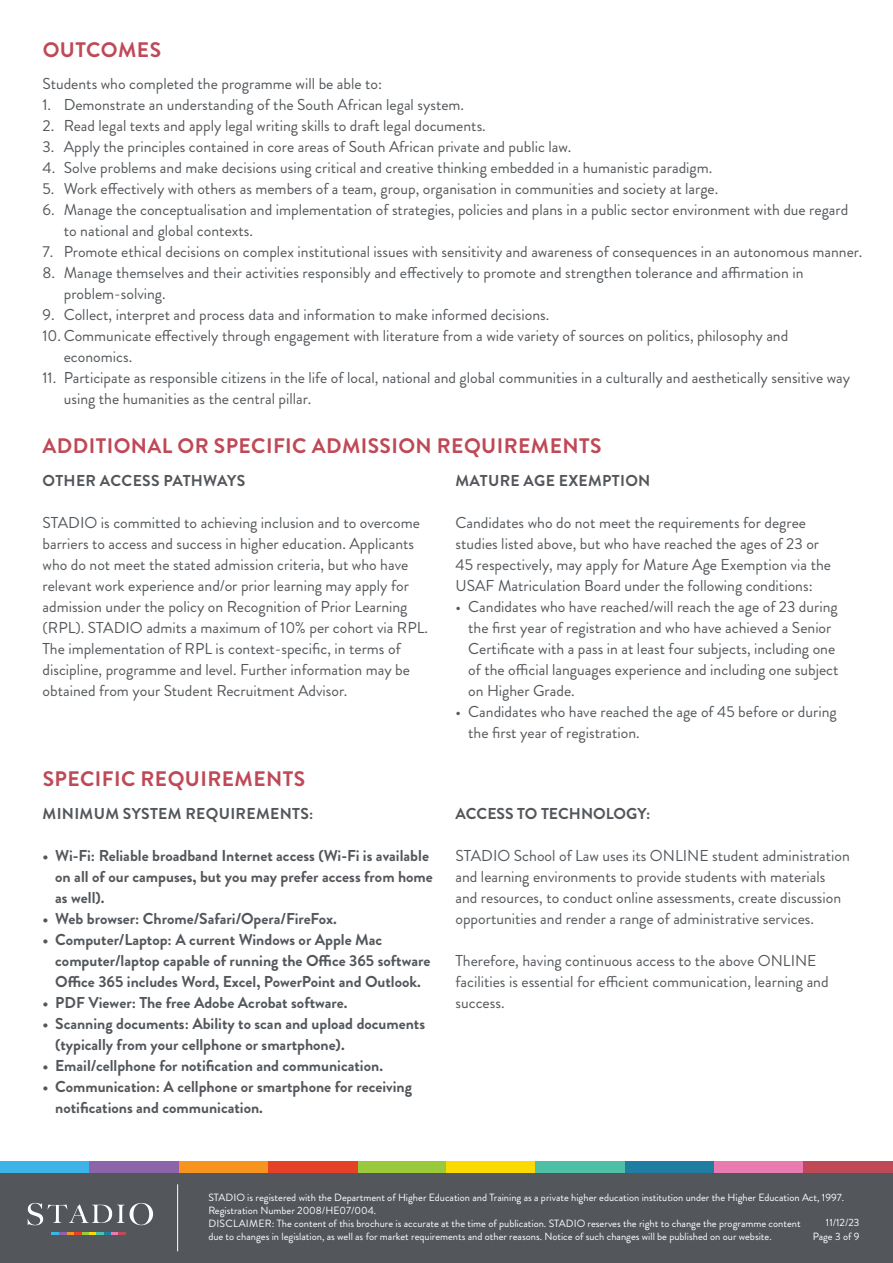
<style>
.page{position:relative;width:893px;height:1263px;background:#fff}
.page>*{position:absolute;margin:0;border:0;box-sizing:border-box;transform-origin:0 0}
.t1{font:700 21px "Brandon Grotesque";letter-spacing:.02em;color:#bf4956}
.t2{font:15.75px/21px "Brandon Grotesque";color:#53575b}
.t3{font:700 15.75px/21px "Brandon Grotesque";color:#53575b}
.t4{font:700 15.75px "Brandon Grotesque";letter-spacing:.02em;color:#53575b}
.t5{font:10.5px/12.8px "Brandon Grotesque";color:#fff}
</style>
<div class="page">
<div style="left:0;top:1172px;width:893px;height:91px;background:#53575b"></div>
<hr style="left:177px;top:1184px;width:1px;height:67px;background:#fff">
<svg style="left:28px;top:1203px;width:125px;height:22px"></svg>
<svg style="left:52px;top:1232px;width:74px;height:3px"></svg>
<div style="left:357px;top:1161px;width:89px;height:11px;background:#9aca3c"></div>
<div style="left:179px;top:1161px;width:89px;height:11px;background:#f7941e"></div>
<div style="left:625px;top:1161px;width:89px;height:11px;background:#207da2"></div>
<div style="left:0;top:1161px;width:89px;height:11px;background:#3cb4e7"></div>
<div style="left:89px;top:1161px;width:90px;height:11px;background:#8d64aa"></div>
<div style="left:268px;top:1161px;width:89px;height:11px;background:#e44126"></div>
<div style="left:446px;top:1161px;width:90px;height:11px;background:#fada00"></div>
<div style="left:536px;top:1161px;width:89px;height:11px;background:#4fbfa5"></div>
<div style="left:714px;top:1161px;width:90px;height:11px;background:#e97bb1"></div>
<div style="left:804px;top:1161px;width:89px;height:11px;background:#bf4956"></div>
<h1 class="t1" style="left:43px;top:35px;width:120px">OUTCOMES</h1>
<p class="t2" style="left:43px;top:74px;width:341px">Students who completed the programme will be able to:</p>
<p class="t2" style="left:43px;top:95px;width:423px">1. Demonstrate an understanding of the South African legal system.</p>
<p class="t2" style="left:43px;top:116px;width:445px">2. Read legal texts and apply legal writing skills to draft legal documents.</p>
<p class="t2" style="left:43px;top:137px;width:530px">3. Apply the principles contained in core areas of South African private and public law.</p>
<p class="t2" style="left:43px;top:158px;width:671px">4. Solve problems and make decisions using critical and creative thinking embedded in a humanistic paradigm.</p>
<p class="t2" style="left:43px;top:179px;width:677px">5. Work effectively with others as members of a team, group, organisation in communities and society at large.</p>
<p class="t2" style="left:64px;top:200px;width:786px;text-indent:-21px">6. Manage the conceptualisation and implementation of strategies, policies and plans in a public sector environment with due regard to national and global contexts.</p>
<p class="t2" style="left:43px;top:242px;width:821px">7. Promote ethical decisions on complex institutional issues with sensitivity and awareness of consequences in an autonomous manner.</p>
<p class="t2" style="left:64px;top:263px;width:741px;text-indent:-21px">8. Manage themselves and their activities responsibly and effectively to promote and strengthen tolerance and affirmation in problem-solving.</p>
<p class="t2" style="left:43px;top:305px;width:508px">9. Collect, interpret and process data and information to make informed decisions.</p>
<p class="t2" style="left:64px;top:326px;width:726px;text-indent:-21px">10. Communicate effectively through engagement with literature from a wide variety of sources on politics, philosophy and economics.</p>
<p class="t2" style="left:64px;top:368px;width:788px;text-indent:-21px">11. Participate as responsible citizens in the life of local, national and global communities in a culturally and aesthetically sensitive way using the humanities as the central pillar.</p>
<h1 class="t1" style="left:43px;top:431px;width:560px">ADDITIONAL OR SPECIFIC ADMISSION REQUIREMENTS</h1>
<p class="t4" style="left:43px;top:469px;width:204px">OTHER ACCESS PATHWAYS</p>
<p class="t2" style="left:42px;top:512px;width:387px">STADIO is committed to achieving inclusion and to overcome barriers to access and success in higher education. Applicants who do not meet the stated admission criteria, but who have relevant work experience and/or prior learning may apply for admission under the policy on Recognition of Prior Learning (RPL). STADIO admits a maximum of 10% per cohort via RPL.<br>The implementation of RPL is context-specific, in terms of discipline, programme and level. Further information may be obtained from your Student Recruitment Advisor.</p>
<p class="t4" style="left:456px;top:469px;width:196px">MATURE AGE EXEMPTION</p>
<p class="t2" style="left:455px;top:512px;width:377px">Candidates who do not meet the requirements for degree studies listed above, but who have reached the ages of 23 or 45 respectively, may apply for Mature Age Exemption via the USAF Matriculation Board under the following conditions:</p>
<p class="t2" style="left:468px;top:596px;width:372px;text-indent:-13px">• Candidates who have reached/will reach the age of 23 during the first year of registration and who have achieved a Senior Certificate with a pass in at least four subjects, including one of the official languages experience and including one subject on Higher Grade.</p>
<p class="t2" style="left:468px;top:701px;width:370px;text-indent:-13px">• Candidates who have reached the age of 45 before or during the first year of registration.</p>
<h1 class="t1" style="left:43px;top:764px;width:264px">SPECIFIC REQUIREMENTS</h1>
<p class="t4" style="left:43px;top:802px;width:272px">MINIMUM SYSTEM REQUIREMENTS:</p>
<p class="t3" style="left:55px;top:845px;width:379px;text-indent:-13px">• Wi-Fi: Reliable broadband Internet access (Wi-Fi is available on all of our campuses, but you may prefer access from home as well).</p>
<p class="t3" style="left:42px;top:908px;width:296px">• Web browser: Chrome/Safari/Opera/FireFox.</p>
<p class="t3" style="left:55px;top:929px;width:377px;text-indent:-13px">• Computer/Laptop: A current Windows or Apple Mac computer/laptop capable of running the Office 365 software<br>Office 365 includes Word, Excel, PowerPoint and Outlook.</p>
<p class="t3" style="left:42px;top:992px;width:307px">• PDF Viewer: The free Adobe Acrobat software.</p>
<p class="t3" style="left:55px;top:1013px;width:371px;text-indent:-13px">• Scanning documents: Ability to scan and upload documents (typically from your cellphone or smartphone).</p>
<p class="t3" style="left:42px;top:1055px;width:342px">• Email/cellphone for notification and communication.</p>
<p class="t3" style="left:55px;top:1076px;width:358px;text-indent:-13px">• Communication: A cellphone or smartphone for receiving notifications and communication.</p>
<p class="t3" style="left:455px;top:803px;width:196px">ACCESS TO TECHNOLOGY:</p>
<p class="t2" style="left:455px;top:845px;width:396px">STADIO School of Law uses its ONLINE student administration and learning environments to provide students with materials and resources, to conduct online assessments, create discussion opportunities and render a range of administrative services.</p>
<p class="t2" style="left:455px;top:950px;width:375px">Therefore, having continuous access to the above ONLINE facilities is essential for efficient communication, learning and success.</p>
<p class="t5" style="left:208px;top:1191px;width:637px">STADIO is registered with the Department of Higher Education and Training as a private higher education institution under the Higher Education Act, 1997.<br>Registration Number 2008/HE07/004.<br>DISCLAIMER: The content of this brochure is accurate at the time of publication. STADIO reserves the right to change the programme content<br>due to changes in legislation, as well as for market requirements and other reasons. Notice of such changes will be published on our website.</p>
<p class="t5" style="left:813px;top:1216px;width:48px;line-height:13.5px;text-align:right">11/12/23<br>Page 3 of 9</p>
</div>
